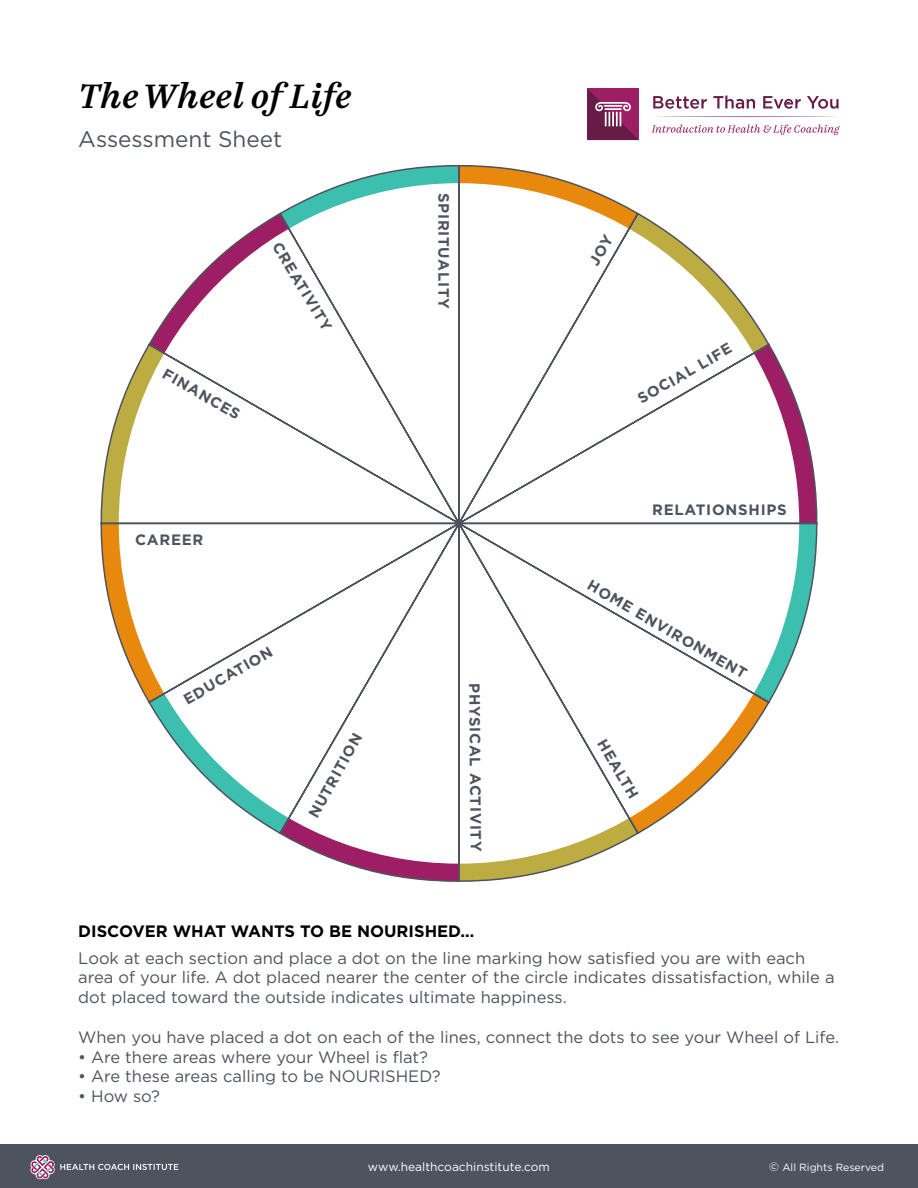
<style>
.page{position:relative;width:918px;height:1188px;background:#fff}
.page>*{position:absolute;margin:0;border:0;box-sizing:border-box;transform-origin:0 0}
.t1{font:italic 600 33px "Casus Pro";color:#000101}
.t2{font:22.5px "Gotham";color:#4d545e}
.t3{font:16.5px/19.8px "Gotham";color:#4d545e}
.t4{font:700 16.5px "Gotham";color:#000}
.t5{font:700 15px "Gotham";letter-spacing:.05em;color:#4d545e}
.t6{font:12px "Gotham";color:#fff}
.t7{font:10.5px "Gotham";color:#fff}
.s1{font-size:12px}
</style>
<div class="page">
<svg style="left:587px;top:88px;width:52px;height:52px;background:#8f3668"></svg>
<svg style="left:653px;top:96px;width:54px;height:13px"></svg>
<svg style="left:713px;top:96px;width:42px;height:13px"></svg>
<svg style="left:763px;top:96px;width:38px;height:13px"></svg>
<svg style="left:807px;top:96px;width:32px;height:13px"></svg>
<svg style="left:652px;top:125px;width:188px;height:10px"></svg>
<svg style="left:656px;top:116px;width:180px;height:1px"></svg>
<div style="left:0;top:1145px;width:918px;height:43px;background:#4d545e"></div>
<svg style="left:30px;top:1155px;width:148px;height:24px"></svg>
<svg style="left:100px;top:164px;width:718px;height:718px"></svg>
<svg style="left:589px;top:233px;width:25px;height:34px"></svg>
<h1 class="t1" style="left:78px;top:74px;width:275px">The Wheel of Life</h1>
<h2 class="t2" style="left:78px;top:124px;width:205px">Assessment Sheet</h2>
<p class="t5" style="left:169px;top:364px;width:88px;rotate:29deg">FINANCES</p>
<p class="t5" style="left:285px;top:238px;width:102px;rotate:59deg">CREATIVITY</p>
<p class="t5" style="left:135px;top:530px;width:70px">CAREER</p>
<p class="t5" style="left:180px;top:692px;width:102px;rotate:-30deg">EDUCATION</p>
<p class="t5" style="left:304px;top:812px;width:96px;rotate:-61deg">NUTRITION</p>
<p class="t5" style="left:454px;top:193px;width:118px;rotate:90deg">SPIRITUALITY</p>
<p class="t5" style="left:484px;top:683px;width:170px;rotate:89deg">PHYSICAL ACTIVITY</p>
<p class="t5" style="left:634px;top:391px;width:107px;rotate:-30deg">SOCIAL LIFE</p>
<p class="t5" style="left:652px;top:500px;width:136px">RELATIONSHIPS</p>
<p class="t5" style="left:594px;top:575px;width:183px;rotate:30deg">HOME ENVIRONMENT</p>
<p class="t5" style="left:610px;top:735px;width:67px;rotate:59deg">HEALTH</p>
<p class="t4" style="left:78px;top:920px;width:398px">DISCOVER WHAT WANTS TO BE NOURISHED…</p>
<p class="t3" style="left:78px;top:948px;width:758px">Look at each section and place a dot on the line marking how satisfied you are with each area of your life. A dot placed nearer the center of the circle indicates dissatisfaction, while a dot placed toward the outside indicates ultimate happiness.</p>
<p class="t3" style="left:78px;top:1027px;width:762px">When you have placed a dot on each of the lines, connect the dots to see your Wheel of Life.</p>
<p class="t3" style="left:78px;top:1047px;width:351px">• Are there areas where your Wheel is flat?</p>
<p class="t3" style="left:78px;top:1066px;width:364px">• Are these areas calling to be NOURISHED?</p>
<p class="t3" style="left:78px;top:1086px;width:83px">• How so?</p>
<p class="t6" style="left:368px;top:1159px;width:184px">www.healthcoachinstitute.com</p>
<p class="t7" style="left:769px;top:1161px;width:116px"><span class="s1">©</span> All Rights Reserved</p>
</div>
